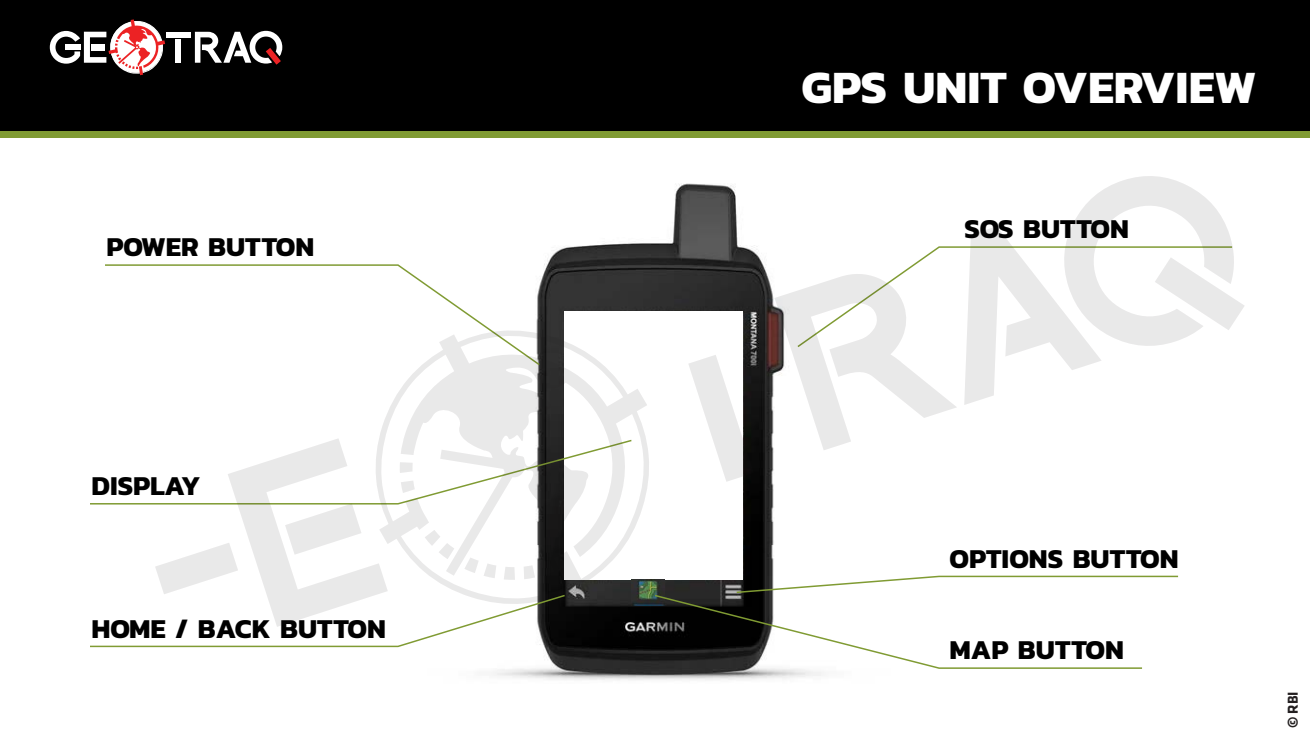
<style>
.page{position:relative;width:1310px;height:737px;background:#fff}
.page>*{position:absolute;margin:0;border:0;box-sizing:border-box;transform-origin:0 0}
.t1{font:700 46.95px "Kanit";color:#fff}
.t2{font:700 27.75px "Kanit";color:#000}
.t3{font:700 14.85px "Klavika";color:#231f20}
</style>
<div class="page">
<img style="left:367px;top:183px;width:455px;height:497px">
<div style="left:564px;top:311px;width:178px;height:268px;background:#fff"></div>
<div style="left:0;top:0;width:1309px;height:131px;background:#000"></div>
<div style="left:175px;top:39px;width:6px;height:24px;background:#fff"></div>
<svg style="left:195px;top:31px;width:87px;height:34px"></svg>
<div style="left:166px;top:32px;width:25px;height:5px;background:#fff"></div>
<svg style="left:50px;top:19px;width:115px;height:56px"></svg>
<div style="left:1px;top:131px;width:1308px;height:7px;background:#809b33"></div>
<svg style="left:105px;top:263px;width:436px;height:103px"></svg>
<svg style="left:795px;top:245px;width:169px;height:27px"></svg>
<img style="left:650px;top:579px;width:3px;height:26px">
<svg style="left:653px;top:574px;width:526px;height:95px"></svg>
<svg style="left:374px;top:329px;width:276px;height:276px"></svg>
<svg style="left:379px;top:334px;width:268px;height:265px"></svg>
<svg style="left:689px;top:354px;width:64px;height:127px"></svg>
<svg style="left:774px;top:272px;width:183px;height:178px"></svg>
<svg style="left:964px;top:176px;width:280px;height:229px"></svg>
<svg style="left:90px;top:438px;width:543px;height:209px"></svg>
<p class="t2" style="left:106px;top:225px;width:209px">POWER BUTTON</p>
<p class="t2" style="left:91px;top:464px;width:111px">DISPLAY</p>
<p class="t2" style="left:91px;top:606px;width:296px">HOME / BACK BUTTON</p>
<h1 class="t1" style="left:801px;top:51px;width:456px">GPS UNIT OVERVIEW</h1>
<p class="t2" style="left:964px;top:207px;width:166px">SOS BUTTON</p>
<p class="t2" style="left:949px;top:536px;width:231px">OPTIONS BUTTON</p>
<p class="t2" style="left:949px;top:628px;width:176px">MAP BUTTON</p>
<p class="t3" style="left:1284px;top:728px;width:38px;rotate:-90deg">© RBI</p>
</div>
